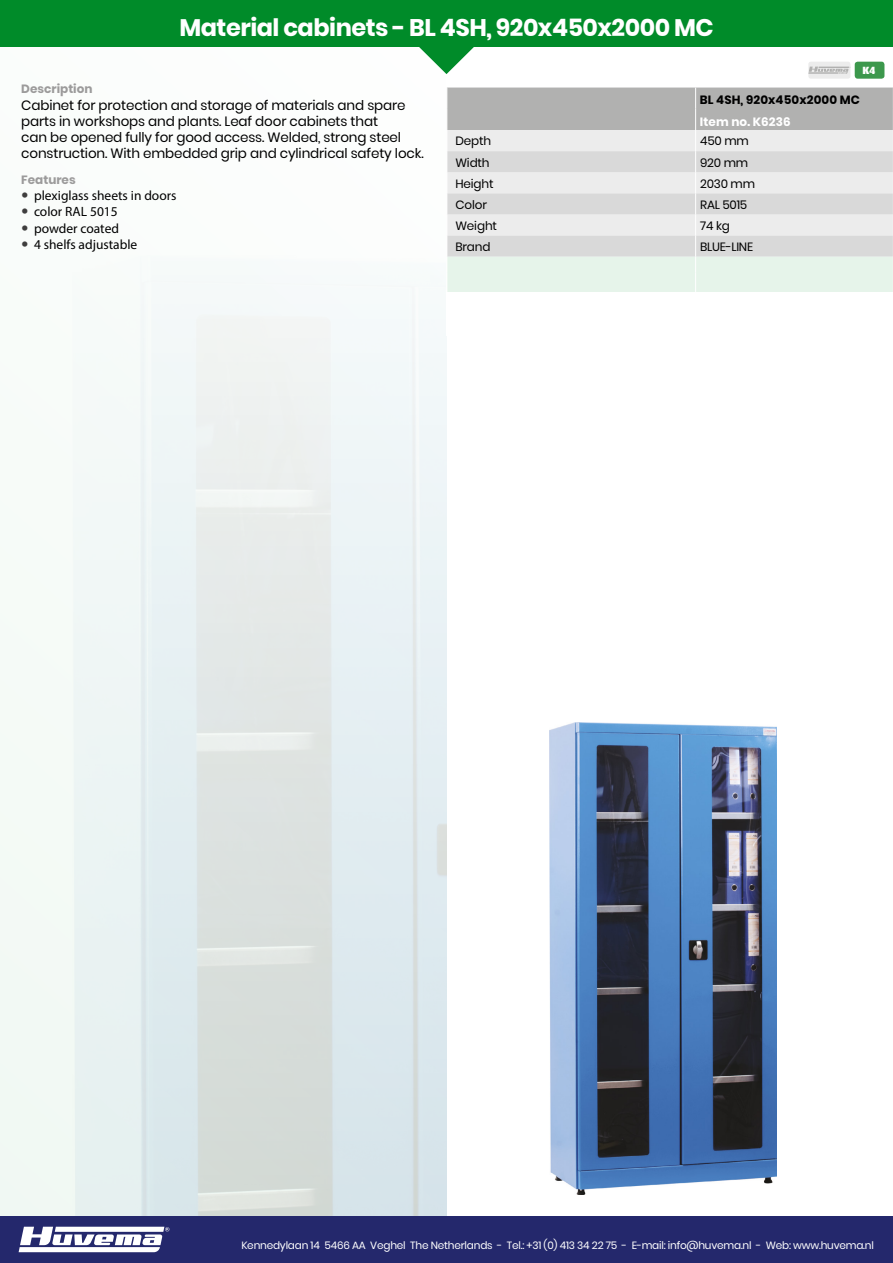
<style>
.page{position:relative;width:893px;height:1263px;background:#fff}
.page>*{position:absolute;margin:0;border:0;box-sizing:border-box;transform-origin:0 0}
.Tile_Header{font:700 24px "Poppins";letter-spacing:-.02em;color:#fff}
.ArticleGroupHeader_t{font:13.5px/16.2px "Poppins";letter-spacing:-.01em;color:#000}
.t1{font:13.5px "Myriad Pro";color:#000}
.Table_body_ATA{font:12px "Poppins";letter-spacing:-.02em;color:#000}
.Table_Horzontal_Left{font:12px "Poppins";letter-spacing:-.01em;color:#000}
.type_ATA{font:700 12px "Poppins";letter-spacing:.01em;color:#000}
.SLUG{font:700 12px "Poppins";color:#9c9b9b}
.itemNo_ATA{font:700 12px "Poppins";letter-spacing:.01em;color:#fff}
.t2{font:10.5px "Poppins";letter-spacing:-.02em;color:#fff}
.Promo_VSP{font:900 10.5px "Dax";color:#fff}
</style>
<div class="page">
<svg style="left:0;top:281px;width:446px;height:935px"></svg>
<div style="left:0;top:1216px;width:893px;height:47px;background:#24286c"></div>
<svg style="left:19px;top:1227px;width:150px;height:25px"></svg>
<div style="left:0;top:0;width:893px;height:47px;background:#008b29"></div>
<div style="left:808px;top:62px;width:42px;height:17px;background:#ececec;border-radius:3px"></div>
<svg style="left:808px;top:67px;width:42px;height:7px"></svg>
<div style="left:855px;top:62px;width:29px;height:17px;background:#3c984c;border-radius:3px"></div>
<svg style="left:447px;top:88px;width:446px;height:204px;background:#d9dbd9"></svg>
<svg style="left:419px;top:47px;width:55px;height:27px"></svg>
<img style="left:549px;top:723px;width:227px;height:472px">
<p class="Tile_Header" style="left:179px;top:14px;width:536px">Material cabinets - BL 4SH, 920x450x2000 MC</p>
<p class="Promo_VSP" style="left:862px;top:65px;width:15px">K4</p>
<p class="SLUG" style="left:21px;top:82px;width:73px">Description</p>
<p class="ArticleGroupHeader_t" style="left:21px;top:97px;width:404px">Cabinet for protection and storage of materials and spare parts in workshops and plants. Leaf door cabinets that<br>can be opened fully for good access. Welded, strong steel construction. With embedded grip and cylindrical safety lock.</p>
<p class="SLUG" style="left:21px;top:173px;width:56px">Features</p>
<p class="t1" style="left:34px;top:187px;width:144px">plexiglass sheets in doors</p>
<p class="t1" style="left:34px;top:203px;width:85px">color RAL 5015</p>
<p class="t1" style="left:34px;top:220px;width:87px">powder coated</p>
<p class="t1" style="left:34px;top:236px;width:105px">4 shelfs adjustable</p>
<p class="type_ATA" style="left:700px;top:93px;width:162px">BL 4SH, 920x450x2000 MC</p>
<p class="itemNo_ATA" style="left:700px;top:115px;width:92px">Item no. K6236</p>
<p class="Table_Horzontal_Left" style="left:455px;top:134px;width:37px">Depth</p>
<p class="Table_body_ATA" style="left:700px;top:134px;width:50px">450 mm</p>
<p class="Table_Horzontal_Left" style="left:455px;top:155px;width:36px">Width</p>
<p class="Table_body_ATA" style="left:700px;top:155px;width:49px">920 mm</p>
<p class="Table_Horzontal_Left" style="left:455px;top:176px;width:40px">Height</p>
<p class="Table_body_ATA" style="left:700px;top:176px;width:56px">2030 mm</p>
<p class="Table_Horzontal_Left" style="left:455px;top:198px;width:33px">Color</p>
<p class="Table_body_ATA" style="left:700px;top:198px;width:49px">RAL 5015</p>
<p class="Table_Horzontal_Left" style="left:455px;top:219px;width:43px">Weight</p>
<p class="Table_body_ATA" style="left:700px;top:219px;width:31px">74 kg</p>
<p class="Table_Horzontal_Left" style="left:455px;top:240px;width:37px">Brand</p>
<p class="Table_body_ATA" style="left:700px;top:240px;width:54px">BLUE-LINE</p>
<p class="t2" style="left:241px;top:1239px;width:634px">Kennedylaan 14 5466 AA Veghel The Netherlands - Tel.: +31 (0) 413 34 22 75 - E-mail: info@huvema.nl - Web: www.huvema.nl</p>
</div>
